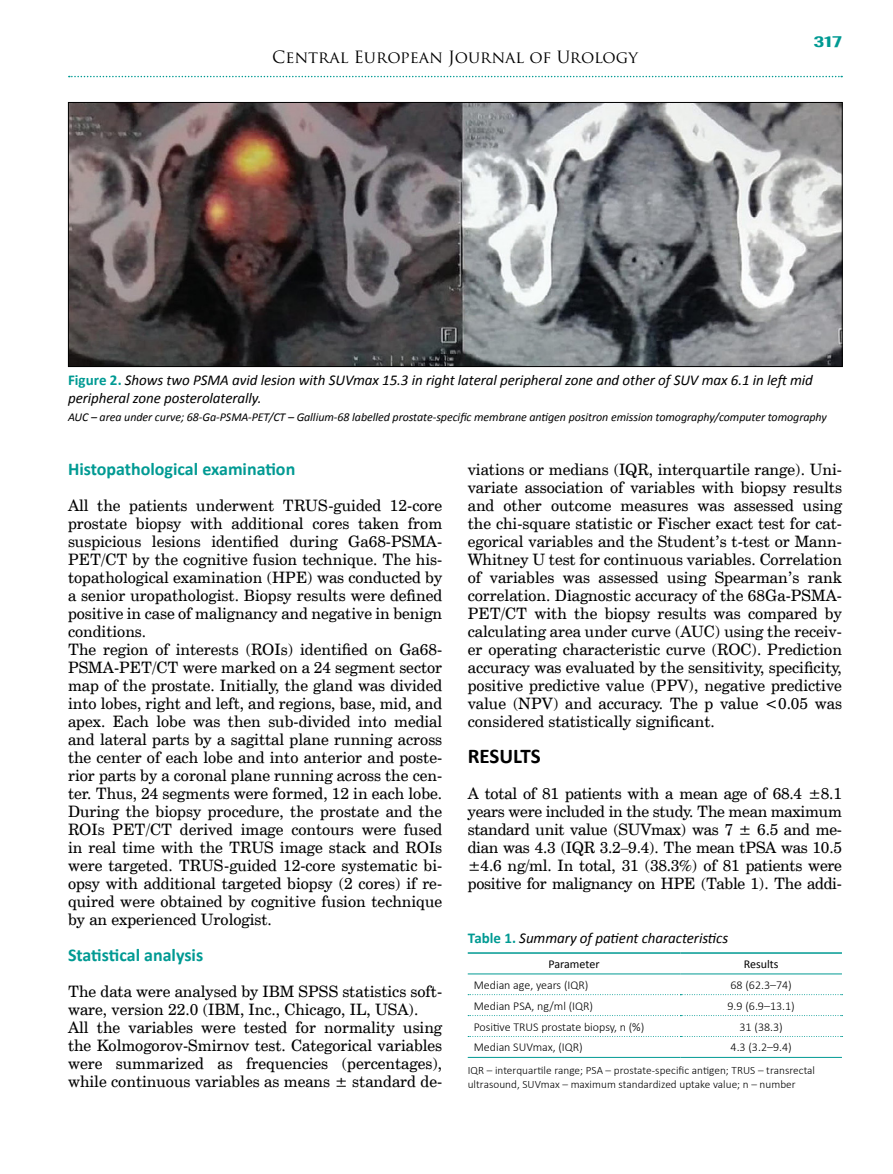
<style>
.page{position:relative;width:893px;height:1174px;background:#fff}
.page>*{position:absolute;margin:0;border:0;box-sizing:border-box;transform-origin:0 0}
.t1{font:700 21px "Calibri";letter-spacing:-.005em;color:#000}
.t2{font:700 18px "Calibri";color:#009a93}
.t3{font:16.5px "Trajan Pro";color:#000}
.t4{font:15.75px/18px "Cent Schbook EU";color:#000}
.t5{font:italic 15px/18px "Calibri";letter-spacing:-.005em;color:#000}
.t6{font:15px "Alternate Gothic No 2 EU";color:#009a93;scale:2 1}
.t7{font:300 12px "Calibri";color:#000}
.t8{font:italic 12px "Calibri";letter-spacing:-.005em;color:#000}
.t9{font:12px "Calibri";color:#000}
.t10{font:300 11.25px/13.5px "Calibri";letter-spacing:.005em;color:#000}
.s1{font-weight:700;font-style:normal;color:#009a93}
</style>
<div class="page">
<svg style="left:69px;top:76px;width:773px;height:1px"></svg>
<img style="left:70px;top:104px;width:771px;height:261px">
<div style="left:68px;top:102px;width:775px;height:265px;border:1px solid #000"></div>
<hr style="left:468px;top:1057px;width:212px;height:1px;background:#009a93">
<hr style="left:680px;top:1057px;width:162px;height:1px;background:#009a93">
<hr style="left:468px;top:952px;width:212px;height:1px;background:#009a93">
<hr style="left:680px;top:952px;width:162px;height:1px;background:#009a93">
<svg style="left:468px;top:994px;width:375px;height:1px"></svg>
<svg style="left:468px;top:1015px;width:375px;height:1px"></svg>
<hr style="left:468px;top:973px;width:212px;height:1px;background:#009a93">
<hr style="left:680px;top:973px;width:162px;height:1px;background:#009a93">
<svg style="left:468px;top:1036px;width:375px;height:1px"></svg>
<p class="t3" style="left:272px;top:47px;width:367px">Central European Journal of Urology</p>
<p class="t6" style="left:813px;top:33px;width:16px">317</p>
<p class="t5" style="left:68px;top:370px;width:746px"><span class="s1">Figure 2.</span> Shows two PSMA avid lesion with SUVmax 15.3 in right lateral peripheral zone and other of SUV max 6.1 in left mid peripheral zone posterolaterally.</p>
<p class="t8" style="left:68px;top:409px;width:760px">AUC – area under curve; 68-Ga-PSMA-PET/CT – Gallium-68 labelled prostate-specific membrane antigen positron emission tomography/computer tomography</p>
<p class="t2" style="left:68px;top:457px;width:229px">Histopathological examination</p>
<p class="t4" style="left:68px;top:497px;width:376px">All the patients underwent TRUS-guided 12-core prostate biopsy with additional cores taken from suspicious lesions identified during Ga68-PSMA-PET/CT by the cognitive fusion technique. The his&shy;topathological examination (HPE) was conducted by a senior uropathologist. Biopsy results were defined positive in case of malignancy and negative in benign conditions.<br>The region of interests (ROIs) identified on Ga68- PSMA-PET/CT were marked on a 24 segment sector map of the prostate. Initially, the gland was divided into lobes, right and left, and regions, base, mid, and apex. Each lobe was then sub-divided into medial and lateral parts by a sagittal plane running across the center of each lobe and into anterior and poste&shy;rior parts by a coronal plane running across the cen&shy;ter. Thus, 24 segments were formed, 12 in each lobe.<br>During the biopsy procedure, the prostate and the ROIs PET/CT derived image contours were fused in real time with the TRUS image stack and ROIs were targeted. TRUS-guided 12-core systematic bi&shy;opsy with additional targeted biopsy (2 cores) if re&shy;quired were obtained by cognitive fusion technique by an experienced Urologist.</p>
<p class="t2" style="left:68px;top:943px;width:137px">Statistical analysis</p>
<p class="t4" style="left:68px;top:983px;width:376px">The data were analysed by IBM SPSS statistics soft&shy;ware, version 22.0 (IBM, Inc., Chicago, IL, USA).<br>All the variables were tested for normality using the Kolmogorov-Smirnov test. Categorical variables were summarized as frequencies (percentages), while continuous variables as means ± standard de-</p>
<p class="t4" style="left:468px;top:461px;width:376px;text-align:justify">viations or medians (IQR, interquartile range). Uni&shy;variate association of variables with biopsy results and other outcome measures was assessed using the chi-square statistic or Fischer exact test for cat&shy;egorical variables and the Student’s t-test or Mann-Whitney U test for continuous variables. Correlation of variables was assessed using Spearman’s rank correlation. Diagnostic accuracy of the 68Ga-PSMA-PET/CT with the biopsy results was compared by calculating area under curve (AUC) using the receiv&shy;er operating characteristic curve (ROC). Prediction accuracy was evaluated by the sensitivity, specificity, positive predictive value (PPV), negative predictive value (NPV) and accuracy. The p value &lt;0.05 was considered statistically significant.</p>
<h1 class="t1" style="left:468px;top:742px;width:75px">RESULTS</h1>
<p class="t4" style="left:468px;top:785px;width:376px;text-align:justify">A total of 81 patients with a mean age of 68.4 ±8.1 years were included in the study. The mean maximum standard unit value (SUVmax) was 7 ± 6.5 and me&shy;dian was 4.3 (IQR 3.2–9.4). The mean tPSA was 10.5 ±4.6 ng/ml. In total, 31 (38.3%) of 81 patients were positive for malignancy on HPE (Table 1). The addi-</p>
<p class="t5" style="left:468px;top:928px;width:262px"><span class="s1">Table 1.</span> Summary of patient characteristics</p>
<p class="t9" style="left:549px;top:956px;width:52px">Parameter</p>
<p class="t9" style="left:744px;top:956px;width:36px">Results</p>
<p class="t7" style="left:474px;top:977px;width:116px">Median age, years (IQR)</p>
<p class="t7" style="left:730px;top:977px;width:63px">68 (62.3–74)</p>
<p class="t7" style="left:474px;top:998px;width:121px">Median PSA, ng/ml (IQR)</p>
<p class="t7" style="left:727px;top:998px;width:69px">9.9 (6.9–13.1)</p>
<p class="t7" style="left:474px;top:1019px;width:172px">Positive TRUS prostate biopsy, n (%)</p>
<p class="t7" style="left:739px;top:1019px;width:45px">31 (38.3)</p>
<p class="t7" style="left:474px;top:1040px;width:111px">Median SUVmax, (IQR)</p>
<p class="t7" style="left:731px;top:1040px;width:63px">4.3 (3.2–9.4)</p>
<p class="t10" style="left:468px;top:1063px;width:349px">IQR – interquartile range; PSA – prostate-specific antigen; TRUS – transrectal ultrasound, SUVmax – maximum standardized uptake value; n – number</p>
</div>
